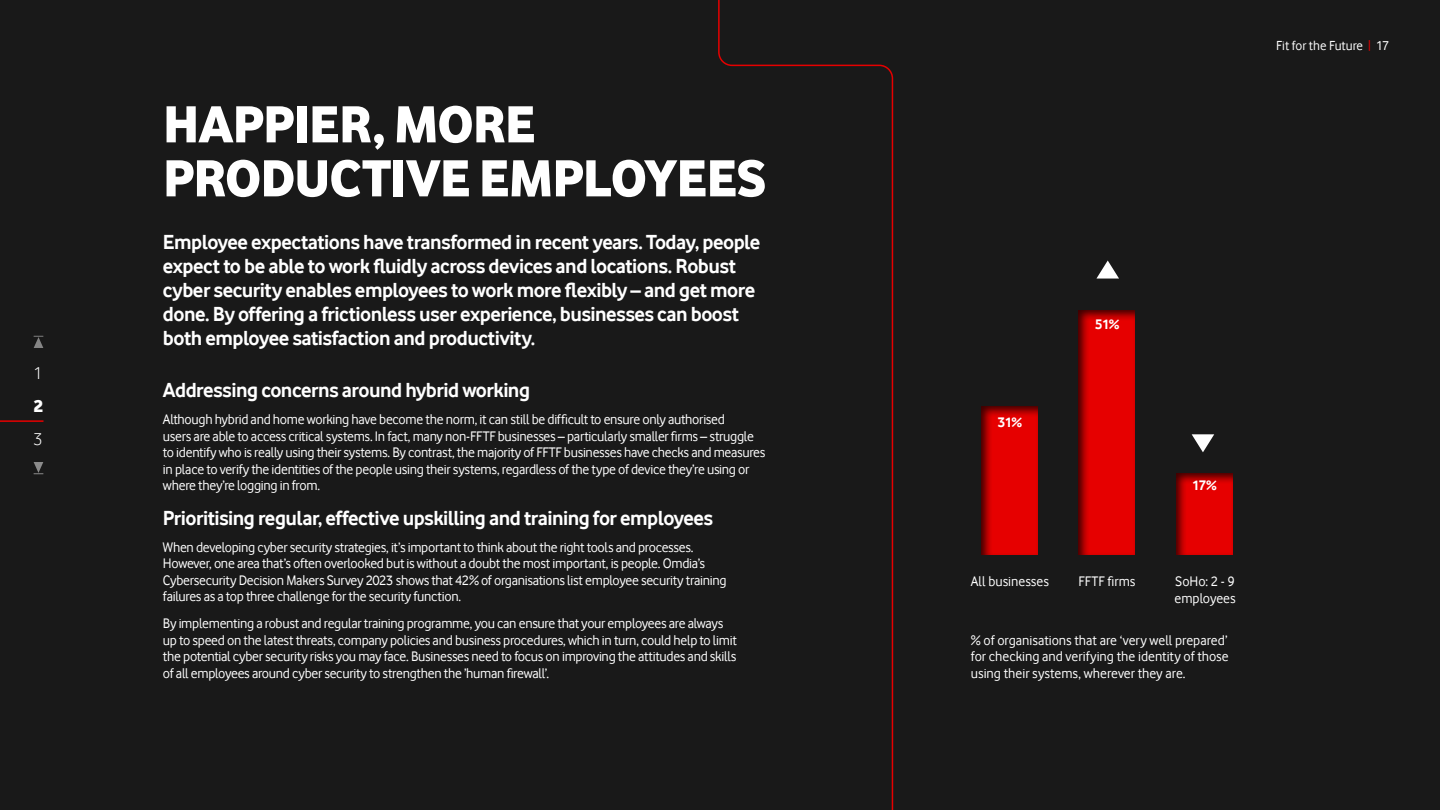
<style>
.page{position:relative;width:1440px;height:810px;background:#191919}
.page>*{position:absolute;margin:0;border:0;box-sizing:border-box;transform-origin:0 0}
.t1{font:54px/54px "Vodafone Ex B";letter-spacing:-.015em;color:#fff}
.t2{font:700 21px/24px "Vodafone Rg";letter-spacing:-.025em;color:#fff}
.t3{font:18px "Vodafone Lt";color:#fff}
.t4{font:18px "Vodafone Ex B";color:#fff}
.t5{font:14.25px/16.5px "Vodafone Rg";letter-spacing:-.02em;color:#fff}
.t6{font:14.25px/16.5px "Vodafone Rg";color:#fff}
.t7{font:700 14.25px "Vodafone Rg";color:#fff}
.t8{font:13.5px "Vodafone Rg";color:#fff}
.s1{color:#e60000}
</style>
<div class="page">
<div style="left:974px;top:401px;width:71px;height:155px;background:#000;opacity:.75"></div>
<div style="left:1071px;top:304px;width:71px;height:252px;background:#000;opacity:.75"></div>
<div style="left:1169px;top:468px;width:70px;height:87px;background:#000;opacity:.75"></div>
<svg style="left:1096px;top:261px;width:23px;height:18px"></svg>
<svg style="left:1192px;top:434px;width:22px;height:18px"></svg>
<svg style="left:718px;top:0;width:176px;height:810px"></svg>
<hr style="left:0;top:420px;width:44px;height:2px;background:#e60000">
<svg style="left:34px;top:462px;width:9px;height:12px"></svg>
<svg style="left:34px;top:336px;width:9px;height:12px"></svg>
<p class="t3" style="left:34px;top:362px;width:11px">1</p>
<p class="t4" style="left:34px;top:395px;width:11px">2</p>
<p class="t3" style="left:34px;top:429px;width:11px">3</p>
<h1 class="t1" style="left:163px;top:95px;width:605px">HAPPIER, MORE<br>PRODUCTIVE EMPLOYEES</h1>
<p class="t2" style="left:163px;top:229px;width:599px">Employee expectations have transformed in recent years. Today, people expect to be able to work fluidly across devices and locations. Robust cyber security enables employees to work more flexibly – and get more done. By offering a frictionless user experience, businesses can boost both employee satisfaction and productivity.</p>
<h2 class="t2" style="left:163px;top:378px;width:369px">Addressing concerns around hybrid working</h2>
<p class="t5" style="left:163px;top:411px;width:604px">Although hybrid and home working have become the norm, it can still be difficult to ensure only authorised<br>users are able to access critical systems. In fact, many non-FFTF businesses – particularly smaller firms – struggle to identify who is really using their systems. By contrast, the majority of FFTF businesses have checks and measures in place to verify the identities of the people using their systems, regardless of the type of device they’re using or where they’re logging in from.</p>
<h2 class="t2" style="left:163px;top:505px;width:552px">Prioritising regular, effective upskilling and training for employees</h2>
<p class="t5" style="left:163px;top:539px;width:565px">When developing cyber security strategies, it’s important to think about the right tools and processes.<br>However, one area that’s often overlooked but is without a doubt the most important, is people. Omdia’s Cybersecurity Decision Makers Survey 2023 shows that 42% of organisations list employee security training failures as a top three challenge for the security function.</p>
<p class="t5" style="left:163px;top:615px;width:575px">By implementing a robust and regular training programme, you can ensure that your employees are always up to speed on the latest threats, company policies and business procedures, which in turn, could help to limit the potential cyber security risks you may face. Businesses need to focus on improving the attitudes and skills of all employees around cyber security to strengthen the ’human firewall’.</p>
<p class="t8" style="left:1276px;top:38px;width:114px">Fit for the Future <span class="s1">|</span> 17</p>
<p class="t7" style="left:1095px;top:316px;width:25px">51%</p>
<p class="t7" style="left:998px;top:414px;width:25px">31%</p>
<p class="t7" style="left:1192px;top:477px;width:26px">17%</p>
<p class="t6" style="left:971px;top:573px;width:80px">All businesses</p>
<p class="t5" style="left:1078px;top:573px;width:59px">FFTF firms</p>
<p class="t6" style="left:1174px;top:573px;width:63px">SoHo: 2 - 9 employees</p>
<p class="t5" style="left:971px;top:632px;width:259px;text-align:justify">% of organisations that are ‘very well prepared’ for checking and verifying the identity of those using their systems, wherever they are.</p>
</div>
